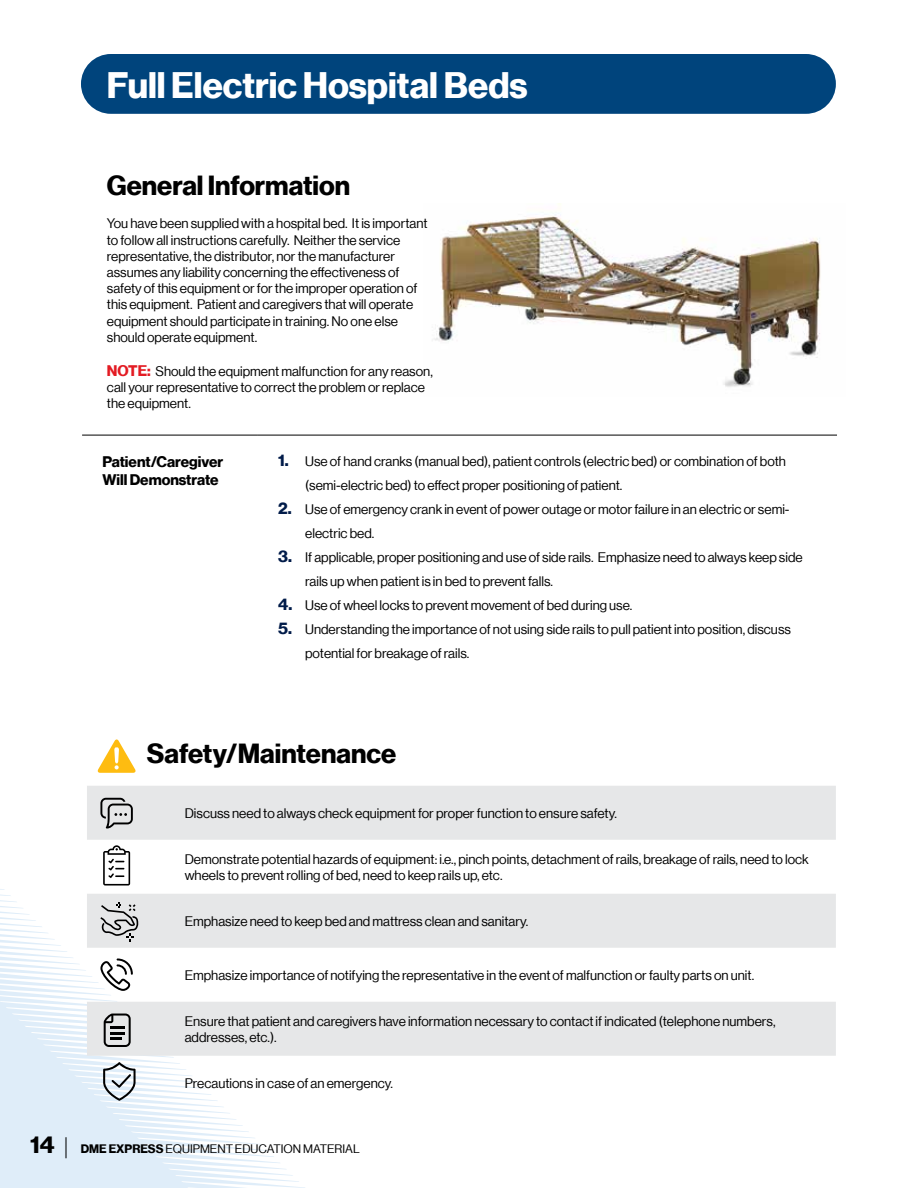
<style>
.page{position:relative;width:918px;height:1188px;background:#fff}
.page>*{position:absolute;margin:0;border:0;box-sizing:border-box;transform-origin:0 0}
.t1{font:36px "N Haas Grotesk DS Pro 75 Bd";color:#fff}
.t2{font:27px "N Haas Grotesk DS Pro 75 Bd";color:#000}
.t3{font:15px/18px "N Haas Grotesk DS Pro 75 Bd";color:#000}
.t4{font:13.5px/16.2px "N Haas Grotesk DS Pro 55 Rg";color:#000}
.t5{font:12px "N Haas Grotesk DS Pro 55 Rg";color:#000}
.s1{font-family:"N Haas Grotesk DS Pro 75 Bd";font-size:15px;color:#e31b23}
.s2{font-family:"N Haas Grotesk DS Pro 75 Bd";font-size:16.5px;color:#001b49}
.s3{font-family:"N Haas Grotesk DS Pro 75 Bd";font-size:24px}
.s4{font-family:"Avenir LT Std";font-weight:300;font-size:21px}
.s5{font-family:"N Haas Grotesk DS Pro 75 Bd"}
</style>
<div class="page">
<img style="left:434px;top:204px;width:387px;height:183px">
<hr style="left:82px;top:435px;width:176px;height:1px;background:#000">
<hr style="left:258px;top:435px;width:579px;height:1px;background:#000">
<svg style="left:97px;top:739px;width:39px;height:34px"></svg>
<svg style="left:0;top:786px;width:836px;height:402px"></svg>
<div style="left:81px;top:54px;width:755px;height:60px;background:#00447c;border-radius:30px"></div>
<h1 class="t1" style="left:107px;top:64px;width:422px">Full Electric Hospital Beds</h1>
<h2 class="t2" style="left:107px;top:170px;width:245px">General Information</h2>
<p class="t4" style="left:107px;top:216px;width:322px">You have been supplied with a hospital bed. It is important to follow all instructions carefully. Neither the service representative, the distributor, nor the manufacturer assumes any liability concerning the effectiveness of safety of this equipment or for the improper operation of this equipment. Patient and caregivers that will operate equipment should participate in training. No one else should operate equipment.</p>
<p class="t4" style="left:107px;top:363px;width:328px"><span class="s1">NOTE:</span> Should the equipment malfunction for any reason, call your representative to correct the problem or replace the equipment.</p>
<p class="t3" style="left:102px;top:453px;width:122px">Patient/Caregiver<br>Will Demonstrate</p>
<p class="t4" style="left:305px;top:449px;width:482px;line-height:24px;text-indent:-27px"><span class="s2">1.</span> Use of hand cranks (manual bed), patient controls (electric bed) or combination of both (semi-electric bed) to effect proper positioning of patient.</p>
<p class="t4" style="left:305px;top:497px;width:486px;line-height:24px;text-indent:-27px"><span class="s2">2.</span> Use of emergency crank in event of power outage or motor failure in an electric or semi&shy;electric bed.</p>
<p class="t4" style="left:305px;top:545px;width:499px;line-height:24px;text-indent:-27px"><span class="s2">3.</span> If applicable, proper positioning and use of side rails. Emphasize need to always keep side rails up when patient is in bed to prevent falls.</p>
<p class="t4" style="left:278px;top:597px;width:356px"><span class="s2">4.</span> Use of wheel locks to prevent movement of bed during use.</p>
<p class="t4" style="left:305px;top:617px;width:487px;line-height:24px;text-indent:-27px"><span class="s2">5.</span> Understanding the importance of not using side rails to pull patient into position, discuss potential for breakage of rails.</p>
<h2 class="t2" style="left:147px;top:738px;width:251px">Safety/Maintenance</h2>
<p class="t4" style="left:185px;top:805px;width:434px">Discuss need to always check equipment for proper function to ensure safety.</p>
<p class="t4" style="left:185px;top:851px;width:626px">Demonstrate potential hazards of equipment: i.e., pinch points, detachment of rails, breakage of rails, need to lock wheels to prevent rolling of bed, need to keep rails up, etc.</p>
<p class="t4" style="left:185px;top:913px;width:345px">Emphasize need to keep bed and mattress clean and sanitary.</p>
<p class="t4" style="left:185px;top:967px;width:571px">Emphasize importance of notifying the representative in the event of malfunction or faulty parts on unit.</p>
<p class="t4" style="left:185px;top:1013px;width:592px">Ensure that patient and caregivers have information necessary to contact if indicated (telephone numbers, addresses, etc.).</p>
<p class="t4" style="left:185px;top:1075px;width:210px">Precautions in case of an emergency.</p>
<p class="t5" style="left:30px;top:1142px;width:331px"><span class="s3">14</span> <span class="s4">|</span> <span class="s5">DME EXPRESS</span> EQUIPMENT EDUCATION MATERIAL</p>
</div>
